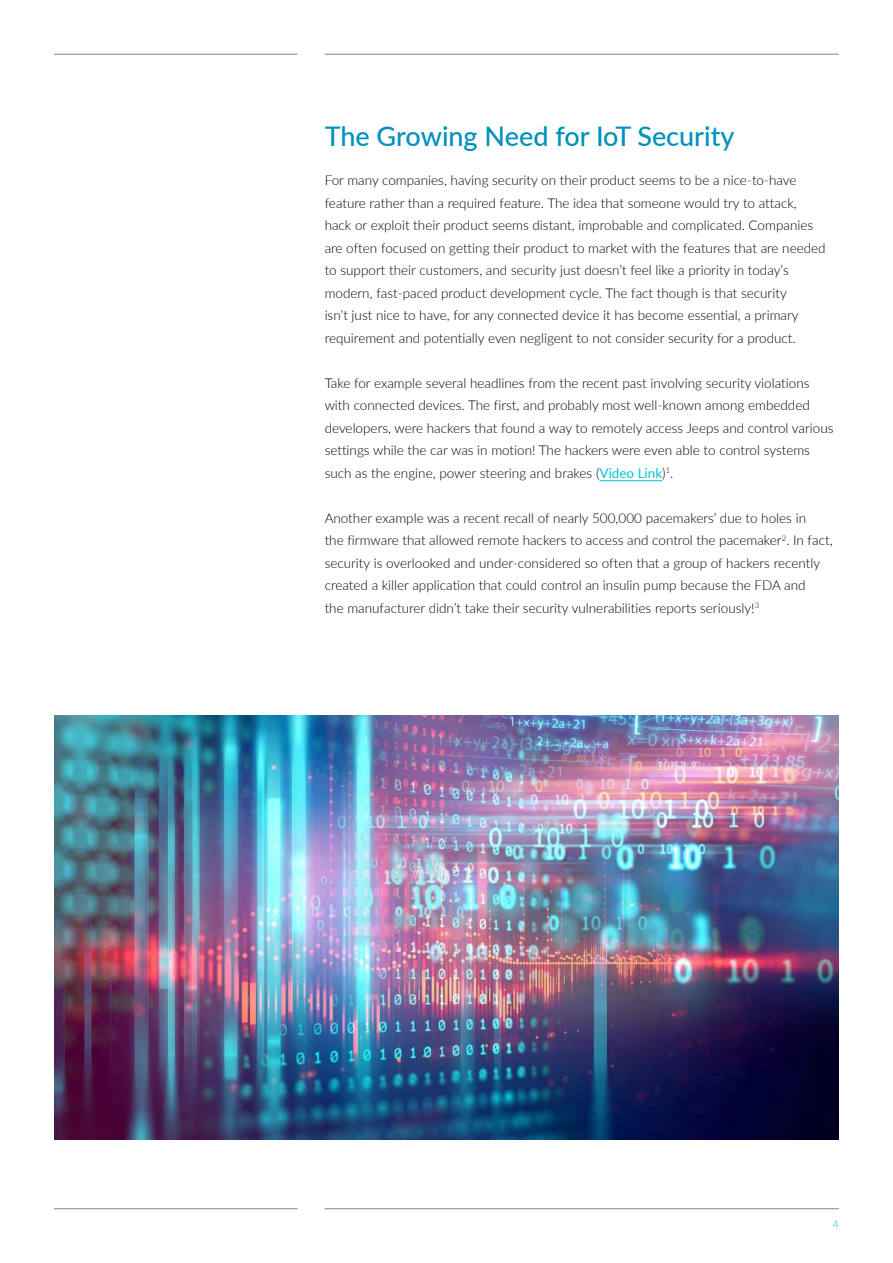
<style>
.page{position:relative;width:893px;height:1263px;background:#fff}
.page>*{position:absolute;margin:0;border:0;box-sizing:border-box;transform-origin:0 0}
.t1{font:500 27px "Lato";color:#0091bd}
.t2{font:300 13.5px/22.5px "Lato";color:#000}
.t3{font:300 10.5px "Lato";color:#00c1de}
.s1{font-weight:400;color:#00c1de}
</style>
<div class="page">
<hr style="left:325px;top:54px;width:514px;height:1px;background:#7d868c">
<hr style="left:54px;top:54px;width:244px;height:1px;background:#7d868c">
<hr style="left:325px;top:1208px;width:514px;height:1px;background:#7d868c">
<hr style="left:54px;top:1208px;width:244px;height:1px;background:#7d868c">
<hr style="left:599px;top:480px;width:63px;height:1px;background:#00c1de">
<img style="left:54px;top:716px;width:785px;height:423px">
<h1 class="t1" style="left:325px;top:116px;width:411px">The Growing Need for IoT Security</h1>
<p class="t2" style="left:325px;top:168px;width:502px">For many companies, having security on their product seems to be a nice-to-have feature rather than a required feature. The idea that someone would try to attack, hack or exploit their product seems distant, improbable and complicated. Companies are often focused on getting their product to market with the features that are needed to support their customers, and security just doesn’t feel like a priority in today’s modern, fast-paced product development cycle. The fact though is that security<br>isn’t just nice to have, for any connected device it has become essential, a primary requirement and potentially even negligent to not consider security for a product.</p>
<p class="t2" style="left:325px;top:371px;width:510px">Take for example several headlines from the recent past involving security violations with connected devices. The first, and probably most well-known among embedded developers, were hackers that found a way to remotely access Jeeps and control various settings while the car was in motion! The hackers were even able to control systems such as the engine, power steering and brakes (<span class="s1">Video Link</span>)<sup>1</sup>.</p>
<p class="t2" style="left:325px;top:506px;width:509px">Another example was a recent recall of nearly 500,000 pacemakers’ due to holes in<br>the firmware that allowed remote hackers to access and control the pacemaker<sup>2</sup>. In fact, security is overlooked and under-considered so often that a group of hackers recently created a killer application that could control an insulin pump because the FDA and<br>the manufacturer didn’t take their security vulnerabilities reports seriously!<sup>3</sup></p>
<p class="t3" style="left:833px;top:1217px;width:8px">4</p>
</div>
